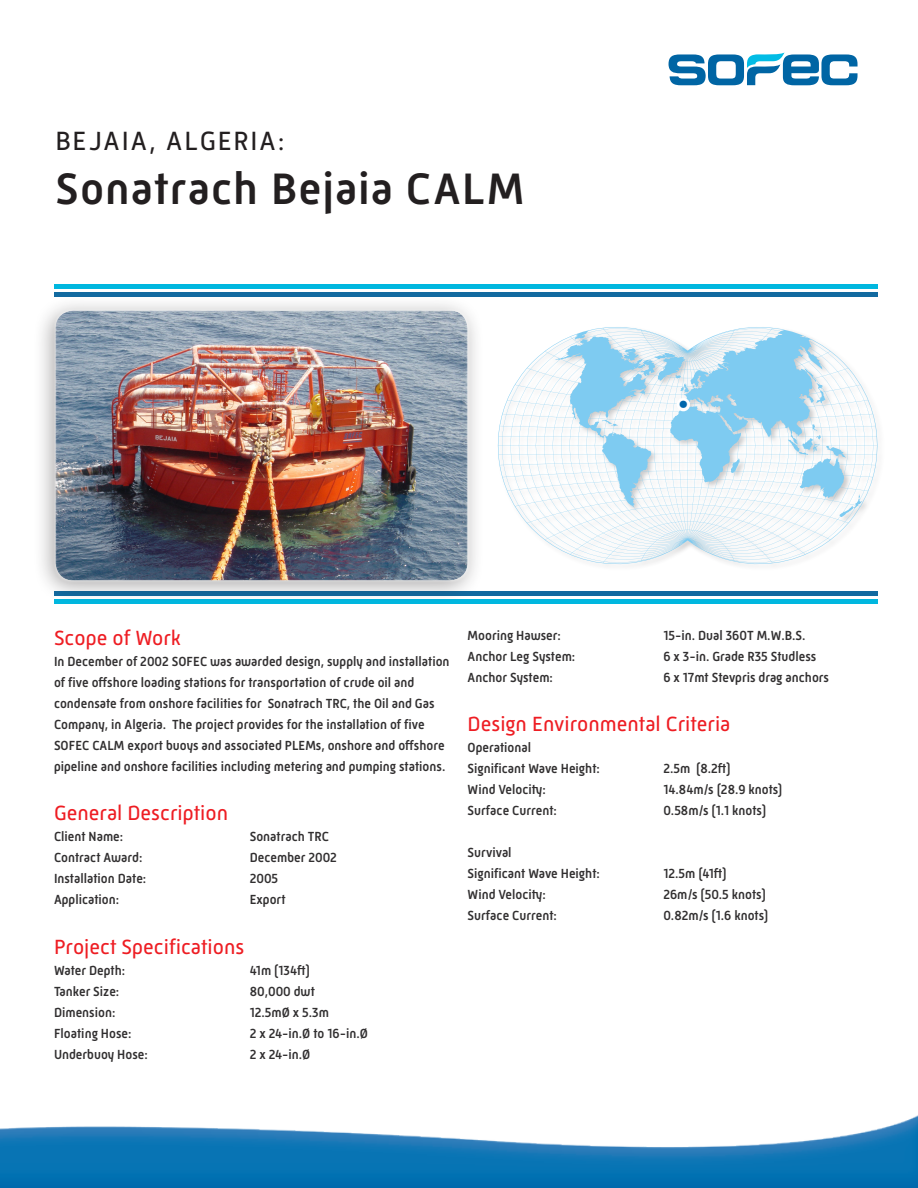
<style>
.page{position:relative;width:918px;height:1188px;background:#fff}
.page>*{position:absolute;margin:0;border:0;box-sizing:border-box;transform-origin:0 0}
.M32_MODEC_Headline2{font:500 45px "Mic 32 New";letter-spacing:.025em;color:#231f20}
.GULF_OF_MEXICO{font:27px "Mic 32 New";letter-spacing:.07em;color:#231f20}
.t1{font:500 24px "Mic 32 New";color:#0067ac}
.Scope{font:21px "Mic 32 New";color:#ee1d23}
._1Body_Text{font:500 13.5px/21px "Mic 32 New";color:#312f30;scale:.95 1}
</style>
<div class="page">
<svg style="left:669px;top:52px;width:189px;height:33px"></svg>
<div style="left:54px;top:284px;width:824px;height:5px;background:#00b7df"></div>
<img style="left:0;top:1115px;width:918px;height:73px">
<hr style="left:54px;top:293px;width:823px;height:4px;background:#126aa0">
<div style="left:54px;top:591px;width:823px;height:5px;background:#126aa0"></div>
<div style="left:54px;top:599px;width:824px;height:5px;background:#00b7df"></div>
<svg style="left:498px;top:327px;width:380px;height:237px"></svg>
<div style="left:33px;top:295px;width:451px;height:310px;background:#231f20;opacity:.4"></div>
<div style="left:53px;top:310px;width:416px;height:272px;background:#fff;opacity:.5"></div>
<div style="left:677px;top:398px;width:13px;height:13px;border:6px solid #fff;border-radius:50%"></div>
<p class="GULF_OF_MEXICO" style="left:55px;top:125px;width:231px">BEJAIA, ALGERIA:</p>
<p class="M32_MODEC_Headline2" style="left:55px;top:163px;width:470px">Sonatrach Bejaia CALM</p>
<p class="t1" style="left:677px;top:389px;width:13px">•</p>
<p class="Scope" style="left:54px;top:626px;width:129px">Scope of Work</p>
<p class="_1Body_Text" style="left:54px;top:651px;width:418px">In December of 2002 SOFEC was awarded design, supply and installation of five offshore loading stations for transportation of crude oil and condensate from onshore facilities for Sonatrach TRC, the Oil and Gas Company, in Algeria. The project provides for the installation of five SOFEC CALM export buoys and associated PLEMs, onshore and offshore pipeline and onshore facilities including metering and pumping stations.</p>
<p class="Scope" style="left:54px;top:801px;width:176px">General Description</p>
<p class="_1Body_Text" style="left:54px;top:826px;width:74px">Client Name:</p>
<p class="_1Body_Text" style="left:250px;top:826px;width:85px">Sonatrach TRC</p>
<p class="_1Body_Text" style="left:54px;top:847px;width:95px">Contract Award:</p>
<p class="_1Body_Text" style="left:250px;top:847px;width:93px">December 2002</p>
<p class="_1Body_Text" style="left:54px;top:868px;width:99px">Installation Date:</p>
<p class="_1Body_Text" style="left:250px;top:868px;width:32px">2005</p>
<p class="_1Body_Text" style="left:54px;top:889px;width:70px">Application:</p>
<p class="_1Body_Text" style="left:250px;top:889px;width:39px">Export</p>
<p class="Scope" style="left:54px;top:935px;width:192px">Project Specifications</p>
<p class="_1Body_Text" style="left:54px;top:960px;width:76px">Water Depth:</p>
<p class="_1Body_Text" style="left:250px;top:960px;width:65px">41m (134ft)</p>
<p class="_1Body_Text" style="left:54px;top:981px;width:70px">Tanker Size:</p>
<p class="_1Body_Text" style="left:250px;top:981px;width:70px">80,000 dwt</p>
<p class="_1Body_Text" style="left:54px;top:1002px;width:66px">Dimension:</p>
<p class="_1Body_Text" style="left:250px;top:1002px;width:85px">12.5mØ x 5.3m</p>
<p class="_1Body_Text" style="left:54px;top:1023px;width:83px">Floating Hose:</p>
<p class="_1Body_Text" style="left:250px;top:1023px;width:126px">2 x 24-in.Ø to 16-in.Ø</p>
<p class="_1Body_Text" style="left:54px;top:1044px;width:100px">Underbuoy Hose:</p>
<p class="_1Body_Text" style="left:250px;top:1044px;width:65px">2 x 24-in.Ø</p>
<p class="_1Body_Text" style="left:468px;top:625px;width:100px">Mooring Hawser:</p>
<p class="_1Body_Text" style="left:663px;top:625px;width:151px">15-in. Dual 360T M.W.B.S.</p>
<p class="_1Body_Text" style="left:468px;top:646px;width:115px">Anchor Leg System:</p>
<p class="_1Body_Text" style="left:663px;top:646px;width:162px">6 x 3-in. Grade R35 Studless</p>
<p class="_1Body_Text" style="left:468px;top:667px;width:91px">Anchor System:</p>
<p class="_1Body_Text" style="left:663px;top:667px;width:176px">6 x 17mt Stevpris drag anchors</p>
<p class="Scope" style="left:468px;top:712px;width:264px">Design Environmental Criteria</p>
<p class="_1Body_Text" style="left:468px;top:737px;width:68px">Operational</p>
<p class="_1Body_Text" style="left:468px;top:758px;width:141px">Significant Wave Height:</p>
<p class="_1Body_Text" style="left:663px;top:758px;width:72px">2.5m (8.2ft)</p>
<p class="_1Body_Text" style="left:468px;top:779px;width:84px">Wind Velocity:</p>
<p class="_1Body_Text" style="left:663px;top:779px;width:127px">14.84m/s (28.9 knots)</p>
<p class="_1Body_Text" style="left:468px;top:800px;width:96px">Surface Current:</p>
<p class="_1Body_Text" style="left:663px;top:800px;width:110px">0.58m/s (1.1 knots)</p>
<p class="_1Body_Text" style="left:468px;top:842px;width:48px">Survival</p>
<p class="_1Body_Text" style="left:468px;top:863px;width:141px">Significant Wave Height:</p>
<p class="_1Body_Text" style="left:663px;top:863px;width:68px">12.5m (41ft)</p>
<p class="_1Body_Text" style="left:468px;top:884px;width:84px">Wind Velocity:</p>
<p class="_1Body_Text" style="left:663px;top:884px;width:109px">26m/s (50.5 knots)</p>
<p class="_1Body_Text" style="left:468px;top:905px;width:96px">Surface Current:</p>
<p class="_1Body_Text" style="left:663px;top:905px;width:112px">0.82m/s (1.6 knots)</p>
</div>
